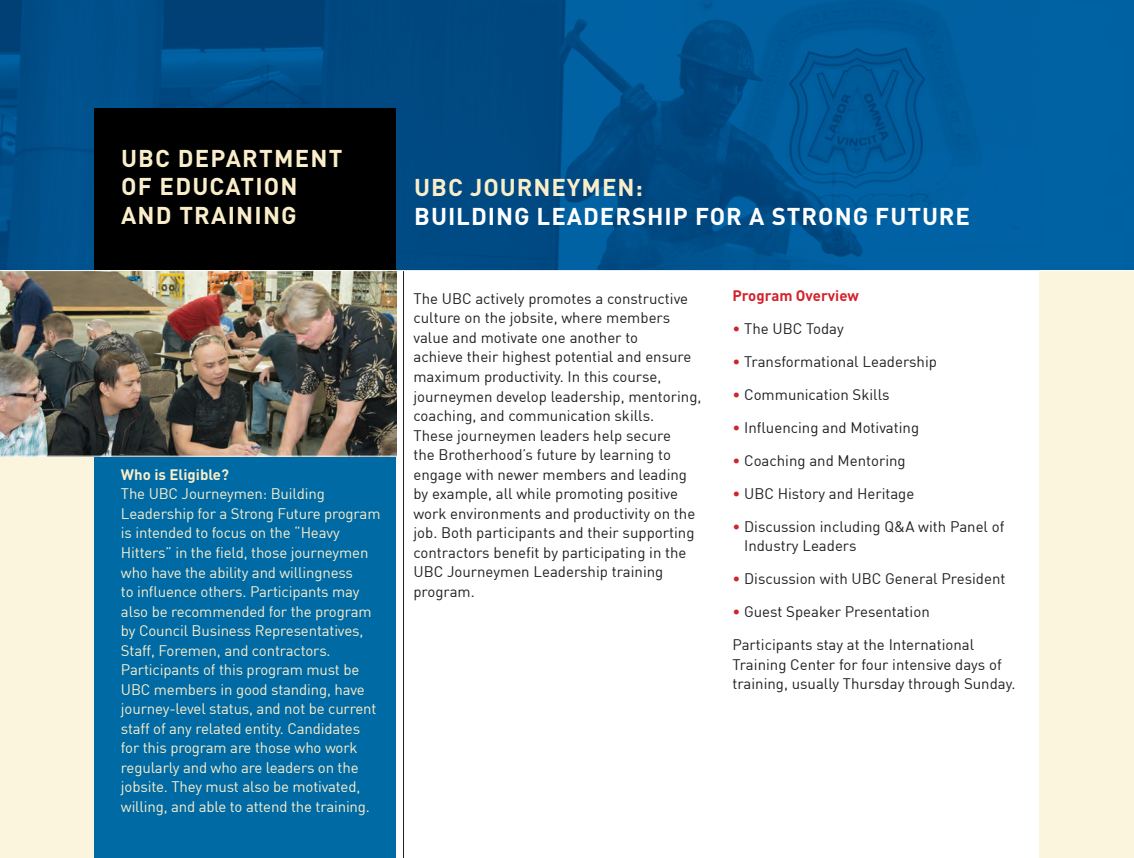
<style>
.page{position:relative;width:1134px;height:858px;background:#fff}
.page>*{position:absolute;margin:0;border:0;box-sizing:border-box;transform-origin:0 0}
.t1{font:700 24px/28.5px "DIN Pro";letter-spacing:.05em;color:#faeeca}
.t2{font:700 24px "DIN Pro";letter-spacing:.04em;color:#fff}
.t3{font:15px/19.5px "DIN";color:#231f20}
.t4{font:15px/19.5px "DIN";letter-spacing:-.01em;color:#faeeca}
.t5{font:700 15px "DIN Pro";color:#d1232a}
.t6{font:700 15px "DIN Pro";color:#faeeca}
.s1{color:#d1232a}
</style>
<div class="page">
<img style="left:0;top:0;width:1134px;height:270px">
<div style="left:0;top:311px;width:104px;height:546px;background:#fcf5de"></div>
<div style="left:1040px;top:270px;width:94px;height:587px;background:#fcf5de"></div>
<div style="left:94px;top:456px;width:302px;height:401px;background:#006aa4"></div>
<div style="left:94px;top:108px;width:302px;height:162px;background:#000"></div>
<hr style="left:403px;top:270px;width:1px;height:587px;background:#231f20">
<img style="left:0;top:271px;width:396px;height:184px">
<hr style="left:0;top:455px;width:400px;height:1px;background:#fff">
<hr style="left:0;top:270px;width:1134px;height:1px;background:#fff">
<h1 class="t1" style="left:121px;top:143px;width:223px">UBC DEPARTMENT<br>OF EDUCATION<br>AND TRAINING</h1>
<p class="t6" style="left:121px;top:464px;width:110px">Who is Eligible?</p>
<p class="t4" style="left:121px;top:484px;width:261px">The UBC Journeymen: Building Leadership for a Strong Future program is intended to focus on the “Heavy Hitters” in the field, those journeymen who have the ability and willingness<br>to influence others. Participants may also be recommended for the program by Council Business Representatives, Staff, Foremen, and contractors.<br>Participants of this program must be UBC members in good standing, have journey-level status, and not be current staff of any related entity. Candidates for this program are those who work regularly and who are leaders on the jobsite. They must also be motivated, willing, and able to attend the training.</p>
<h1 class="t1" style="left:414px;top:172px;width:230px">UBC JOURNEYMEN:</h1>
<h1 class="t2" style="left:414px;top:199px;width:557px">BUILDING LEADERSHIP FOR A STRONG FUTURE</h1>
<p class="t3" style="left:413px;top:288px;width:289px">The UBC actively promotes a constructive culture on the jobsite, where members value and motivate one another to<br>achieve their highest potential and ensure maximum productivity. In this course, journeymen develop leadership, mentoring, coaching, and communication skills.<br>These journeymen leaders help secure<br>the Brotherhood’s future by learning to engage with newer members and leading by example, all while promoting positive work environments and productivity on the job. Both participants and their supporting contractors benefit by participating in the UBC Journeymen Leadership training program.</p>
<p class="t5" style="left:732px;top:285px;width:128px">Program Overview</p>
<p class="t3" style="left:732px;top:318px;width:113px"><span class="s1">•</span> The UBC Today</p>
<p class="t3" style="left:732px;top:351px;width:206px"><span class="s1">•</span> Transformational Leadership</p>
<p class="t3" style="left:732px;top:384px;width:159px"><span class="s1">•</span> Communication Skills</p>
<p class="t3" style="left:732px;top:417px;width:188px"><span class="s1">•</span> Influencing and Motivating</p>
<p class="t3" style="left:732px;top:450px;width:175px"><span class="s1">•</span> Coaching and Mentoring</p>
<p class="t3" style="left:732px;top:483px;width:183px"><span class="s1">•</span> UBC History and Heritage</p>
<p class="t3" style="left:744px;top:516px;width:262px;text-indent:-12px"><span class="s1">•</span> Discussion including Q&amp;A with Panel of<br>Industry Leaders</p>
<p class="t3" style="left:732px;top:568px;width:275px"><span class="s1">•</span> Discussion with UBC General President</p>
<p class="t3" style="left:732px;top:601px;width:199px"><span class="s1">•</span> Guest Speaker Presentation</p>
<p class="t3" style="left:732px;top:634px;width:285px">Participants stay at the International<br>Training Center for four intensive days of training, usually Thursday through Sunday.</p>
</div>
